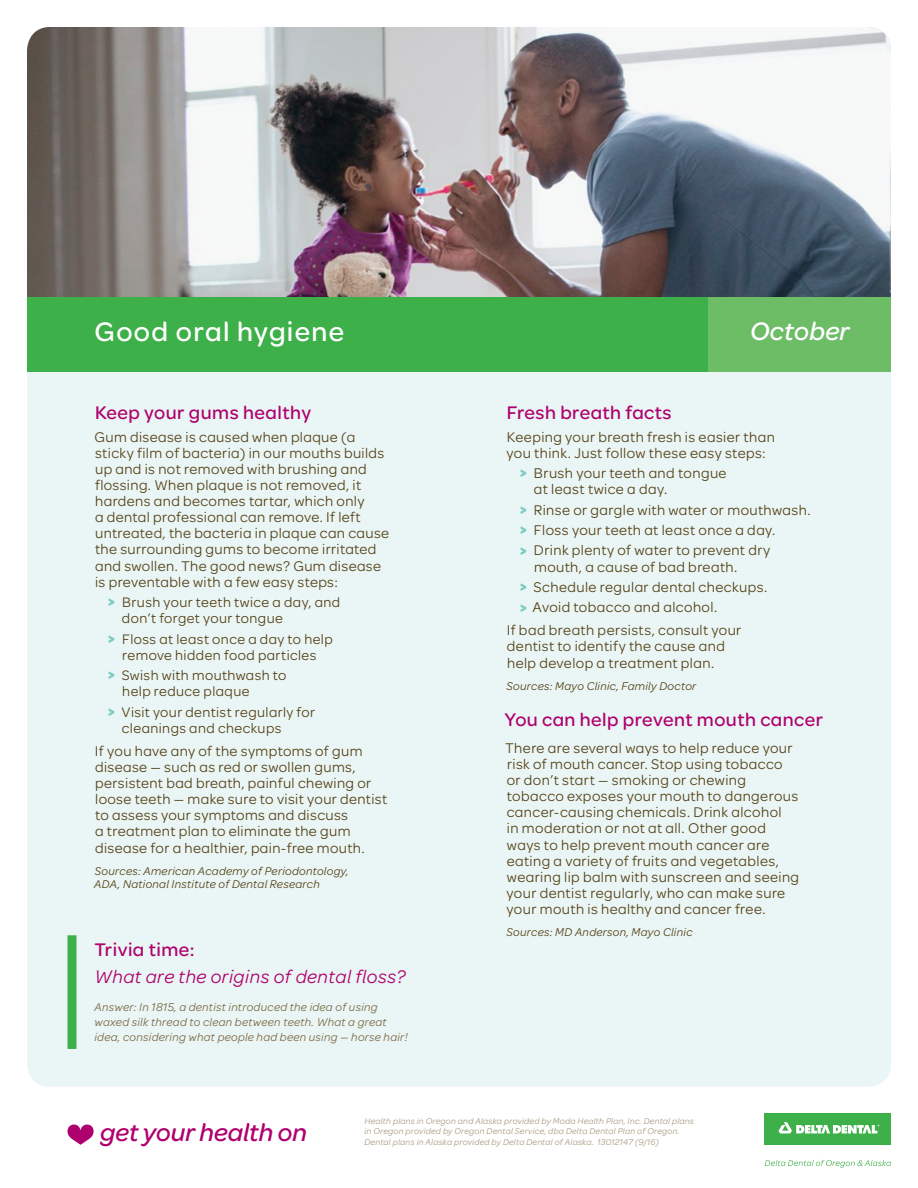
<style>
.page{position:relative;width:918px;height:1188px;background:#fff}
.page>*{position:absolute;margin:0;border:0;box-sizing:border-box;transform-origin:0 0}
.t1{font:500 28.5px "Omnes Moda";letter-spacing:.045em;color:#fff}
.t2{font:italic 500 27px "Omnes Moda";letter-spacing:.01em;color:#fff}
.t3{font:italic 500 26.25px "Omnes Moda";color:#af016e}
.t4{font:500 19.5px "Omnes Moda";letter-spacing:.025em;color:#af016e}
.t5{font:italic 19.5px "Omnes Moda";letter-spacing:.025em;color:#af016e}
.t6{font:15px/16.2px "Omnes Moda";letter-spacing:.025em;color:#564218}
.t7{font:14.7px/16.2px "Omnes Moda";letter-spacing:.03em;color:#564218}
.t8{font:italic 12px/15px "Omnes Moda";letter-spacing:.025em;color:#7c6945}
.t9{font:italic 12px/13.5px "Omnes Moda";letter-spacing:.025em;color:#564218}
.t10{font:italic 9px/10.5px "Omnes Moda";letter-spacing:.025em;color:#aa9c83}
.s1{font-weight:700;font-size:15px;color:#7acbc4}
.s2{font-weight:700;color:#7acbc4}
</style>
<div class="page">
<div style="left:27px;top:27px;width:864px;height:1060px;background:#eaf6f5;border-radius:23px"></div>
<img style="left:27px;top:27px;width:864px;height:270px">
<div style="left:27px;top:297px;width:682px;height:74px;background:#3eb049"></div>
<div style="left:709px;top:297px;width:182px;height:74px;background:#6dbc66"></div>
<div style="left:68px;top:935px;width:8px;height:114px;background:#3eb049"></div>
<svg style="left:68px;top:1125px;width:26px;height:20px"></svg>
<svg style="left:765px;top:1160px;width:126px;height:8px"></svg>
<div style="left:765px;top:1114px;width:126px;height:31px;background:#3eb049"></div>
<svg style="left:778px;top:1122px;width:102px;height:12px"></svg>
<h1 class="t1" style="left:94px;top:311px;width:251px">Good oral hygiene</h1>
<h3 class="t4" style="left:95px;top:399px;width:218px">Keep your gums healthy</h3>
<p class="t6" style="left:95px;top:428px;width:296px">Gum disease is caused when plaque (a sticky film of bacteria) in our mouths builds up and is not removed with brushing and flossing. When plaque is not removed, it hardens and becomes tartar, which only<br>a dental professional can remove. If left untreated, the bacteria in plaque can cause the surrounding gums to become irritated and swollen. The good news? Gum disease is preventable with a few easy steps:</p>
<p class="t7" style="left:122px;top:593px;width:220px;text-indent:-14px"><span class="s1">&gt;</span> Brush your teeth twice a day, and don’t forget your tongue</p>
<p class="t7" style="left:108px;top:630px;width:226px;text-align:center"><span class="s1">&gt;</span> Floss at least once a day to help remove hidden food particles</p>
<p class="t7" style="left:122px;top:666px;width:166px;text-indent:-14px"><span class="s1">&gt;</span> Swish with mouthwash to help reduce plaque</p>
<p class="t7" style="left:122px;top:703px;width:195px;text-indent:-14px"><span class="s1">&gt;</span> Visit your dentist regularly for cleanings and checkups</p>
<p class="t6" style="left:95px;top:742px;width:294px">If you have any of the symptoms of gum disease — such as red or swollen gums, persistent bad breath, painful chewing or loose teeth — make sure to visit your dentist to assess your symptoms and discuss<br>a treatment plan to eliminate the gum disease for a healthier, pain-free mouth.</p>
<p class="t9" style="left:94px;top:863px;width:256px">Sources: American Academy of Periodontology,<br>ADA, National Institute of Dental Research</p>
<h3 class="t4" style="left:94px;top:936px;width:102px">Trivia time:</h3>
<h3 class="t5" style="left:94px;top:964px;width:313px">What are the origins of dental floss?</h3>
<p class="t8" style="left:94px;top:999px;width:315px">Answer: In 1815, a dentist introduced the idea of using waxed silk thread to clean between teeth. What a great idea, considering what people had been using — horse hair!</p>
<h2 class="t2" style="left:750px;top:313px;width:101px">October</h2>
<h3 class="t4" style="left:507px;top:399px;width:166px">Fresh breath facts</h3>
<p class="t6" style="left:507px;top:428px;width:270px">Keeping your breath fresh is easier than you think. Just follow these easy steps:</p>
<p class="t6" style="left:534px;top:464px;width:194px;text-indent:-14px"><span class="s2">&gt;</span> Brush your teeth and tongue at least twice a day.</p>
<p class="t6" style="left:520px;top:499px;width:292px;line-height:20.4px"><span class="s2">&gt;</span> Rinse or gargle with water or mouthwash. <span class="s2">&gt;</span> Floss your teeth at least once a day.<br><span class="s2">&gt;</span> Drink plenty of water to prevent dry</p>
<p class="t6" style="left:520px;top:556px;width:249px;line-height:20.4px;text-indent:14px">mouth, a cause of bad breath.<br><span class="s2">&gt;</span> Schedule regular dental checkups. <span class="s2">&gt;</span> Avoid tobacco and alcohol.</p>
<p class="t6" style="left:507px;top:621px;width:236px">If bad breath persists, consult your dentist to identify the cause and help develop a treatment plan.</p>
<p class="t9" style="left:507px;top:679px;width:191px">Sources: Mayo Clinic, Family Doctor</p>
<h3 class="t4" style="left:505px;top:706px;width:320px">You can help prevent mouth cancer</h3>
<p class="t6" style="left:505px;top:739px;width:296px">There are several ways to help reduce your risk of mouth cancer. Stop using tobacco<br>or don’t start — smoking or chewing tobacco exposes your mouth to dangerous cancer-causing chemicals. Drink alcohol<br>in moderation or not at all. Other good ways to help prevent mouth cancer are eating a variety of fruits and vegetables, wearing lip balm with sunscreen and seeing your dentist regularly, who can make sure your mouth is healthy and cancer free.</p>
<p class="t9" style="left:507px;top:925px;width:188px">Sources: MD Anderson, Mayo Clinic</p>
<h3 class="t3" style="left:100px;top:1114px;width:208px">get your health on</h3>
<p class="t10" style="left:364px;top:1115px;width:331px">Health plans in Oregon and Alaska provided by Moda Health Plan, Inc. Dental plans in Oregon provided by Oregon Dental Service, dba Delta Dental Plan of Oregon.<br>Dental plans in Alaska provided by Delta Dental of Alaska. 13012147 (9/16)</p>
</div>
